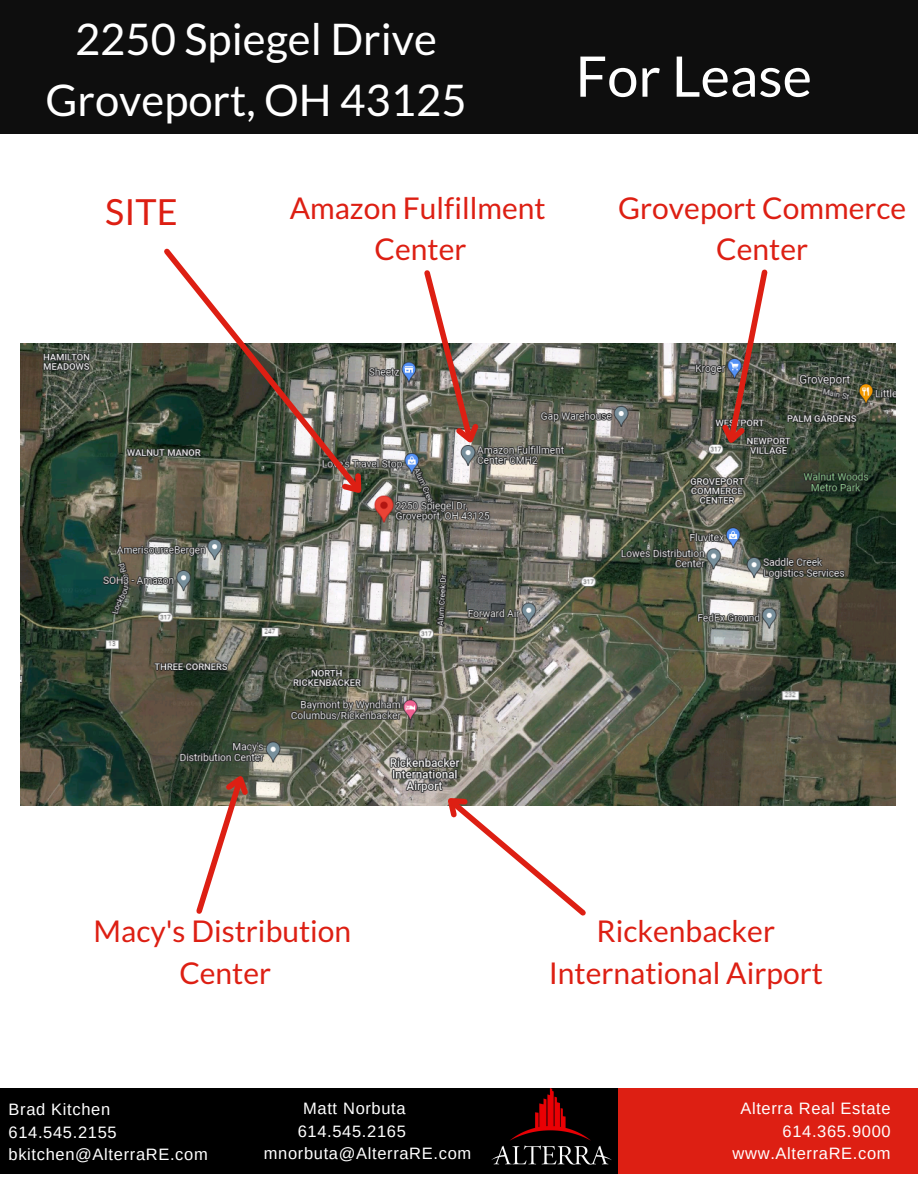
<style>
.page{position:relative;width:918px;height:1188px;background:#fff}
.page>*{position:absolute;margin:0;border:0;box-sizing:border-box;transform-origin:0 0}
.t1{font:55.95px "Lato";color:#fff}
.t2{font:43.65px "Lato";color:#fff}
.t3{font:36px "Lato";color:#dd1f13}
.t4{font:30px/41.7px "Lato";color:#dd1f13;text-align:center}
.t5{font:16.5px "Arimo";letter-spacing:.04em;color:#fff}
</style>
<div class="page">
<div style="left:0;top:0;width:918px;height:133px;background:#0e0e0e"></div>
<div style="left:0;top:1089px;width:620px;height:84px;background:#000"></div>
<div style="left:618px;top:1089px;width:300px;height:84px;background:#dd1f13"></div>
<img style="left:20px;top:344px;width:875px;height:462px">
<svg style="left:159px;top:248px;width:207px;height:249px"></svg>
<svg style="left:334px;top:465px;width:43px;height:43px;background:#85685e"></svg>
<svg style="left:433px;top:782px;width:158px;height:134px"></svg>
<svg style="left:420px;top:270px;width:68px;height:183px"></svg>
<svg style="left:713px;top:269px;width:58px;height:183px"></svg>
<svg style="left:192px;top:765px;width:67px;height:149px"></svg>
<img style="left:492px;top:1089px;width:119px;height:75px">
<p class="t2" style="left:75px;top:12px;width:363px">2250 Spiegel Drive</p>
<p class="t2" style="left:45px;top:73px;width:423px">Groveport, OH 43125</p>
<p class="t3" style="left:105px;top:189px;width:74px">SITE</p>
<p class="t4" style="left:290px;top:186px;width:257px">Amazon Fulfillment</p>
<p class="t4" style="left:375px;top:228px;width:93px">Center</p>
<p class="t1" style="left:576px;top:41px;width:238px">For Lease</p>
<p class="t4" style="left:618px;top:186px;width:290px">Groveport Commerce</p>
<p class="t4" style="left:716px;top:228px;width:93px">Center</p>
<p class="t4" style="left:94px;top:910px;width:259px">Macy's Distribution</p>
<p class="t4" style="left:179px;top:951px;width:93px">Center</p>
<p class="t5" style="left:9px;top:1100px;width:103px">Brad Kitchen</p>
<p class="t5" style="left:9px;top:1123px;width:110px">614.545.2155</p>
<p class="t5" style="left:9px;top:1145px;width:201px">bkitchen@AlterraRE.com</p>
<p class="t5" style="left:303px;top:1100px;width:104px">Matt Norbuta</p>
<p class="t5" style="left:298px;top:1122px;width:110px">614.545.2165</p>
<p class="t5" style="left:264px;top:1145px;width:209px">mnorbuta@AlterraRE.com</p>
<p class="t4" style="left:549px;top:910px;width:276px">Rickenbacker<br>International Airport</p>
<p class="t5" style="left:740px;top:1100px;width:152px">Alterra Real Estate</p>
<p class="t5" style="left:783px;top:1122px;width:110px">614.365.9000</p>
<p class="t5" style="left:733px;top:1145px;width:160px">www.AlterraRE.com</p>
</div>
